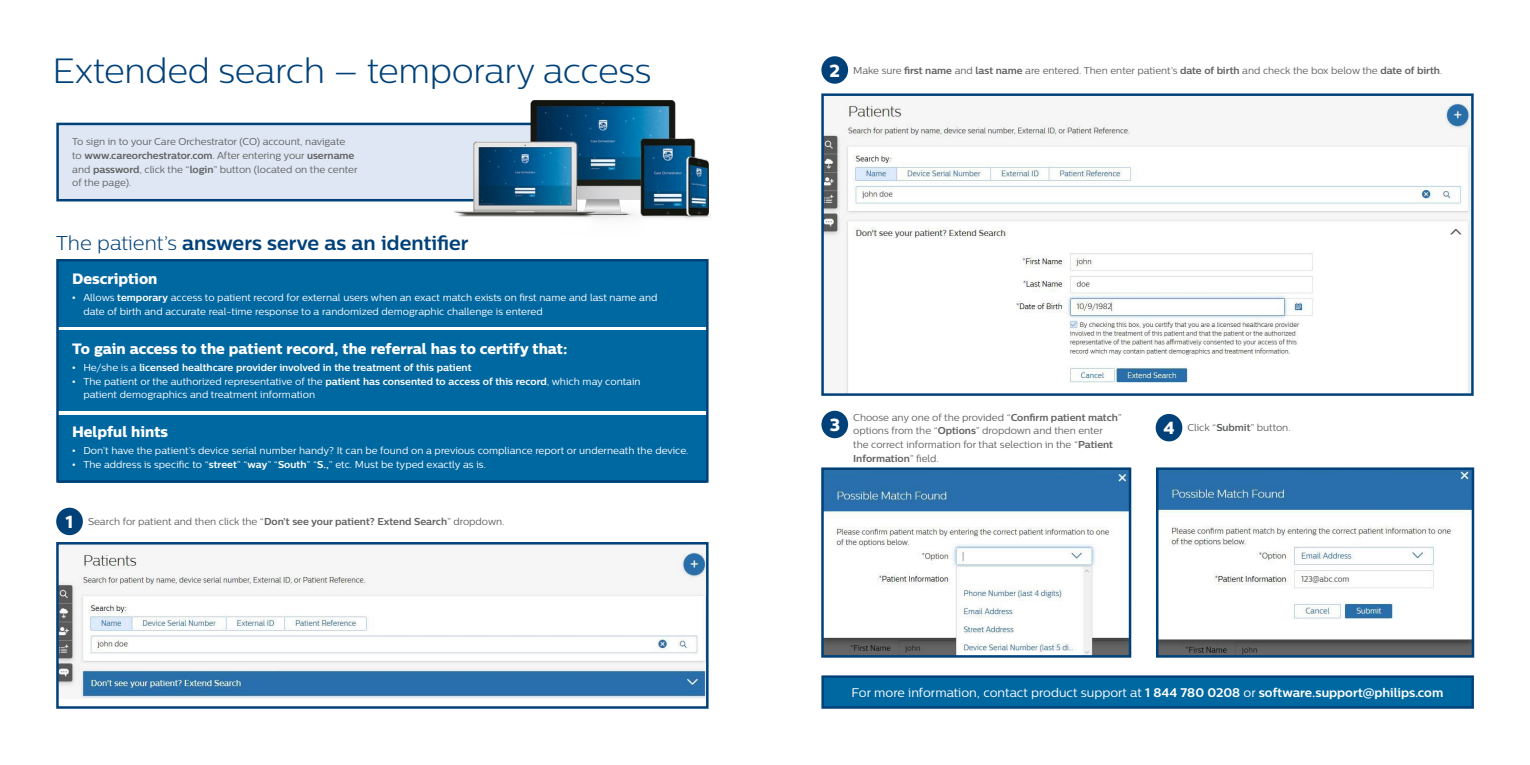
<style>
.page{position:relative;width:1530px;height:765px;background:#fff}
.page>*{position:absolute;margin:0;border:0;box-sizing:border-box;transform-origin:0 0}
.t1{font:300 35px "Centrale Sans";letter-spacing:-.01em;color:#004179}
.t2{font:700 20px "Centrale Sans";color:#004179}
.t3{font:17.5px "Centrale Sans X Bold";color:#fff}
.t4{font:15px "Centrale Sans X Bold";color:#fff}
.t5{font:12.5px "Centrale Sans";color:#fff}
.t6{font:10px/13.8px "Centrale Sans";letter-spacing:-.005em;color:#626364}
.t7{font:10px/13.8px "Centrale Sans";color:#fff}
.t8{font:700 10px "Centrale Sans";color:#fff}
.s1{font-weight:700}
.s2{font-weight:300}
.s3{font-family:"Times New Roman"}
.s4{font-family:"Times New Roman";font-weight:400}
.s5{font-weight:400}
</style>
<div class="page">
<div style="left:821px;top:675px;width:653px;height:34px;background:#0068a1;border:2px solid #004179"></div>
<div style="left:56px;top:123px;width:489px;height:78px;background:#dfe7f4;border:2px solid #004179"></div>
<div style="left:58px;top:259px;width:649px;height:68px;background:#0068a1"></div>
<div style="left:58px;top:330px;width:649px;height:81px;background:#0068a1"></div>
<div style="left:58px;top:415px;width:649px;height:68px;background:#0068a1"></div>
<div style="left:56px;top:259px;width:653px;height:224px;border:2px solid #004179"></div>
<img style="left:59px;top:545px;width:647px;height:153px">
<div style="left:56px;top:542px;width:653px;height:167px;border:2px solid #004179"></div>
<img style="left:824px;top:96px;width:647px;height:297px">
<div style="left:821px;top:93px;width:653px;height:303px;border:2px solid #004179"></div>
<svg style="left:821px;top:467px;width:311px;height:191px"></svg>
<img style="left:1159px;top:470px;width:312px;height:185px">
<div style="left:1156px;top:467px;width:318px;height:191px;border:2px solid #004179"></div>
<div style="left:56px;top:508px;width:27px;height:27px;background:#004179;border-radius:50%"></div>
<div style="left:821px;top:56px;width:27px;height:28px;background:#004179;border-radius:50%"></div>
<div style="left:821px;top:411px;width:27px;height:27px;background:#004179;border-radius:50%"></div>
<div style="left:1156px;top:414px;width:26px;height:27px;background:#004179;border-radius:50%"></div>
<img style="left:442px;top:100px;width:268px;height:119px">
<h1 class="t1" style="left:53px;top:50px;width:600px">Extended search – temporary access</h1>
<p class="t6" style="left:72px;top:135px;width:287px">To sign in to your Care Orchestrator (CO) account, navigate<br>to <span class="s1">www.careorchestrator.com</span>. After entering your <span class="s1">username </span>and <span class="s1">password</span>, click the “<span class="s1">login</span>” button (located on the center of the page).</p>
<h2 class="t2" style="left:56px;top:231px;width:414px"><span class="s2">The patient’s</span> answers serve as an identifier</h2>
<h3 class="t4" style="left:72px;top:269px;width:87px">Description</h3>
<p class="t7" style="left:83px;top:290px;width:576px;text-indent:-11px"><span class="s3">•</span> Allows <span class="s1">temporary</span> access to patient record for external users when an exact match exists on first name and last name and date of birth and accurate real-time response to a randomized demographic challenge is entered</p>
<h3 class="t4" style="left:72px;top:339px;width:497px">To gain access to the patient record, the referral has to certify that:</h3>
<p class="t8" style="left:72px;top:361px;width:401px"><span class="s4">•</span> <span class="s5">He/she is a</span> licensed healthcare provider involved in the treatment of this patient</p>
<p class="t7" style="left:83px;top:374px;width:559px;text-indent:-11px"><span class="s3">•</span> The patient or the authorized representative of the <span class="s1">patient has consented to access of this record</span>, which may contain patient demographics and treatment information</p>
<h3 class="t4" style="left:72px;top:422px;width:97px">Helpful hints</h3>
<p class="t7" style="left:72px;top:444px;width:618px"><span class="s3">•</span> Don’t have the patient’s device serial number handy? It can be found on a previous compliance report or underneath the device.</p>
<p class="t7" style="left:72px;top:458px;width:415px"><span class="s3">•</span> The address is specific to “<span class="s1">street</span>” “<span class="s1">way</span>” “<span class="s1">South</span>” “<span class="s1">S.,</span>” etc. Must be typed exactly as is.</p>
<h3 class="t3" style="left:66px;top:511px;width:9px">1</h3>
<p class="t6" style="left:88px;top:515px;width:418px">Search for patient and then click the “<span class="s1">Don’t see your patient? Extend Search</span>” dropdown.</p>
<h3 class="t3" style="left:830px;top:59px;width:12px">2</h3>
<p class="t6" style="left:853px;top:63px;width:591px">Make sure <span class="s1">first name</span> and <span class="s1">last name</span> are entered. Then enter patient’s <span class="s1">date of birth</span> and check the box below the <span class="s1">date of birth</span>.</p>
<p class="t6" style="left:853px;top:410px;width:270px">Choose any one of the provided “<span class="s1">Confirm patient match</span>” options from the “<span class="s1">Options</span>” dropdown and then enter<br>the correct information for that selection in the “<span class="s1">Patient Information</span>” field.</p>
<p class="t6" style="left:1188px;top:421px;width:105px">Click “<span class="s1">Submit</span>” button.</p>
<h3 class="t3" style="left:829px;top:414px;width:12px">3</h3>
<h3 class="t3" style="left:1163px;top:417px;width:13px">4</h3>
<p class="t5" style="left:851px;top:685px;width:593px">For more information, contact product support at <span class="s1">1 844 780 0208</span> or <span class="s1">software.support@philips.com</span></p>
</div>
